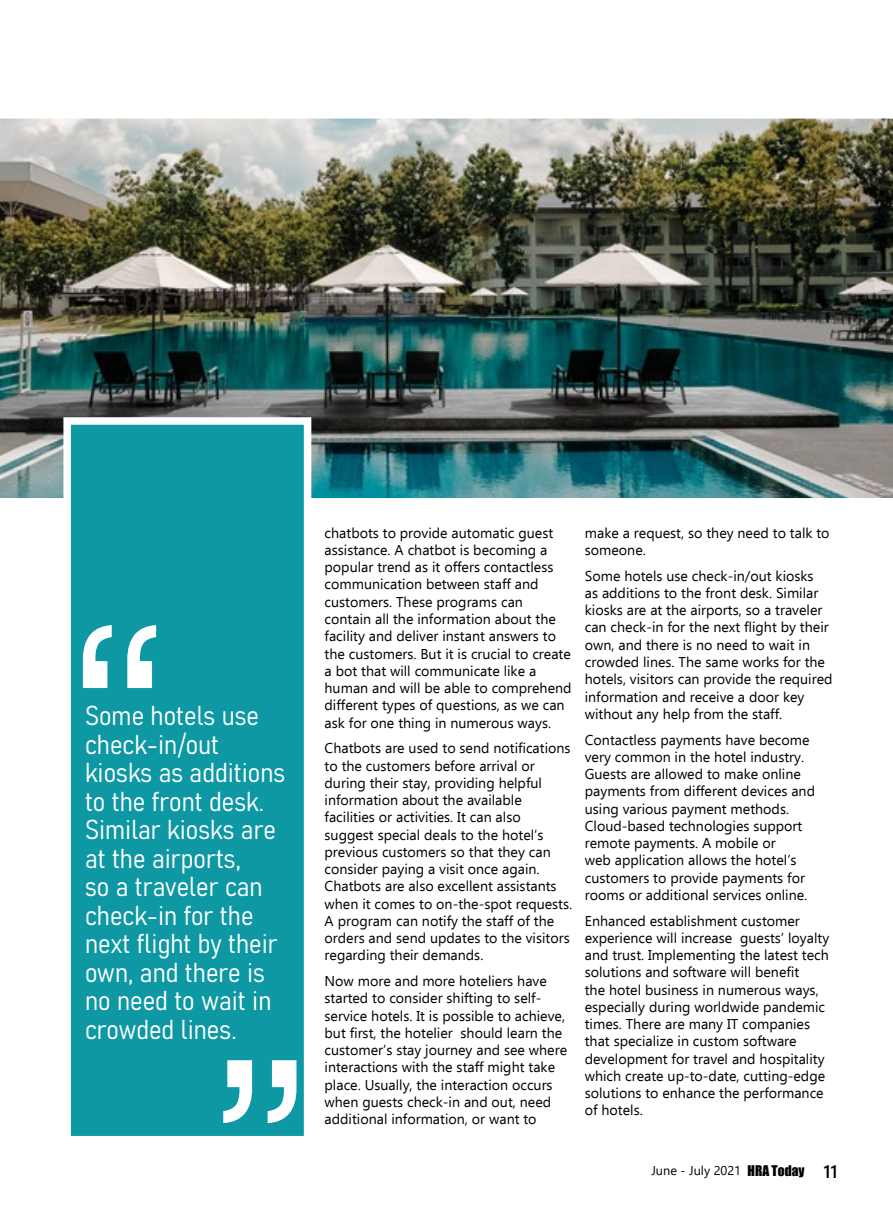
<style>
.page{position:relative;width:893px;height:1212px;background:#fff}
.page>*{position:absolute;margin:0;border:0;box-sizing:border-box;transform-origin:0 0}
.t1{font:27px/28.5px "Bahnschrift";color:#fff}
.t2{font:14.25px/17.2px "Ebrima";color:#000}
.t3{font:12.75px "Segoe UI";color:#000}
.s1{font-family:"Impact";font-size:13.5px}
.s2{font-weight:600;font-size:18px}
</style>
<div class="page">
<img style="left:0;top:118px;width:893px;height:381px">
<div style="left:63px;top:417px;width:248px;height:726px;background:#0e98a4;border:8px solid #fff"></div>
<svg style="left:83px;top:625px;width:73px;height:63px"></svg>
<svg style="left:223px;top:1060px;width:73px;height:63px"></svg>
<h1 class="t1" style="left:85px;top:701px;width:202px">Some hotels use check-in/out kiosks as additions to the front desk.<br>Similar kiosks are at the airports,<br>so a traveler can check-in for the next flight by their own, and there is no need to wait in crowded lines.</h1>
<p class="t2" style="left:325px;top:523px;width:249px">chatbots to provide automatic guest assistance. A chatbot is becoming a popular trend as it offers contactless communication between staff and customers. These programs can contain all the information about the facility and deliver instant answers to the customers. But it is crucial to create a bot that will communicate like a human and will be able to comprehend different types of questions, as we can ask for one thing in numerous ways.</p>
<p class="t2" style="left:325px;top:739px;width:249px">Chatbots are used to send notifications to the customers before arrival or during their stay, providing helpful information about the available facilities or activities. It can also suggest special deals to the hotel’s previous customers so that they can consider paying a visit once again.<br>Chatbots are also excellent assistants when it comes to on-the-spot requests.<br>A program can notify the staff of the orders and send updates to the visitors regarding their demands.</p>
<p class="t2" style="left:325px;top:972px;width:244px">Now more and more hoteliers have started to consider shifting to self&shy;service hotels. It is possible to achieve, but first, the hotelier should learn the customer’s stay journey and see where interactions with the staff might take place. Usually, the interaction occurs when guests check-in and out, need additional information, or want to</p>
<p class="t2" style="left:585px;top:523px;width:246px">make a request, so they need to talk to someone.</p>
<p class="t2" style="left:585px;top:566px;width:249px">Some hotels use check-in/out kiosks<br>as additions to the front desk. Similar kiosks are at the airports, so a traveler can check-in for the next flight by their own, and there is no need to wait in crowded lines. The same works for the hotels, visitors can provide the required information and receive a door key without any help from the staff.</p>
<p class="t2" style="left:585px;top:730px;width:232px">Contactless payments have become very common in the hotel industry.<br>Guests are allowed to make online payments from different devices and using various payment methods.<br>Cloud-based technologies support remote payments. A mobile or<br>web application allows the hotel’s customers to provide payments for rooms or additional services online.</p>
<p class="t2" style="left:585px;top:911px;width:246px">Enhanced establishment customer experience will increase guests’ loyalty and trust. Implementing the latest tech solutions and software will benefit<br>the hotel business in numerous ways, especially during worldwide pandemic times. There are many IT companies that specialize in custom software development for travel and hospitality which create up-to-date, cutting-edge solutions to enhance the performance of hotels.</p>
<p class="t3" style="left:651px;top:1158px;width:188px">June - July 2021 <span class="s1">HRA Today</span> <span class="s2">11</span></p>
</div>
